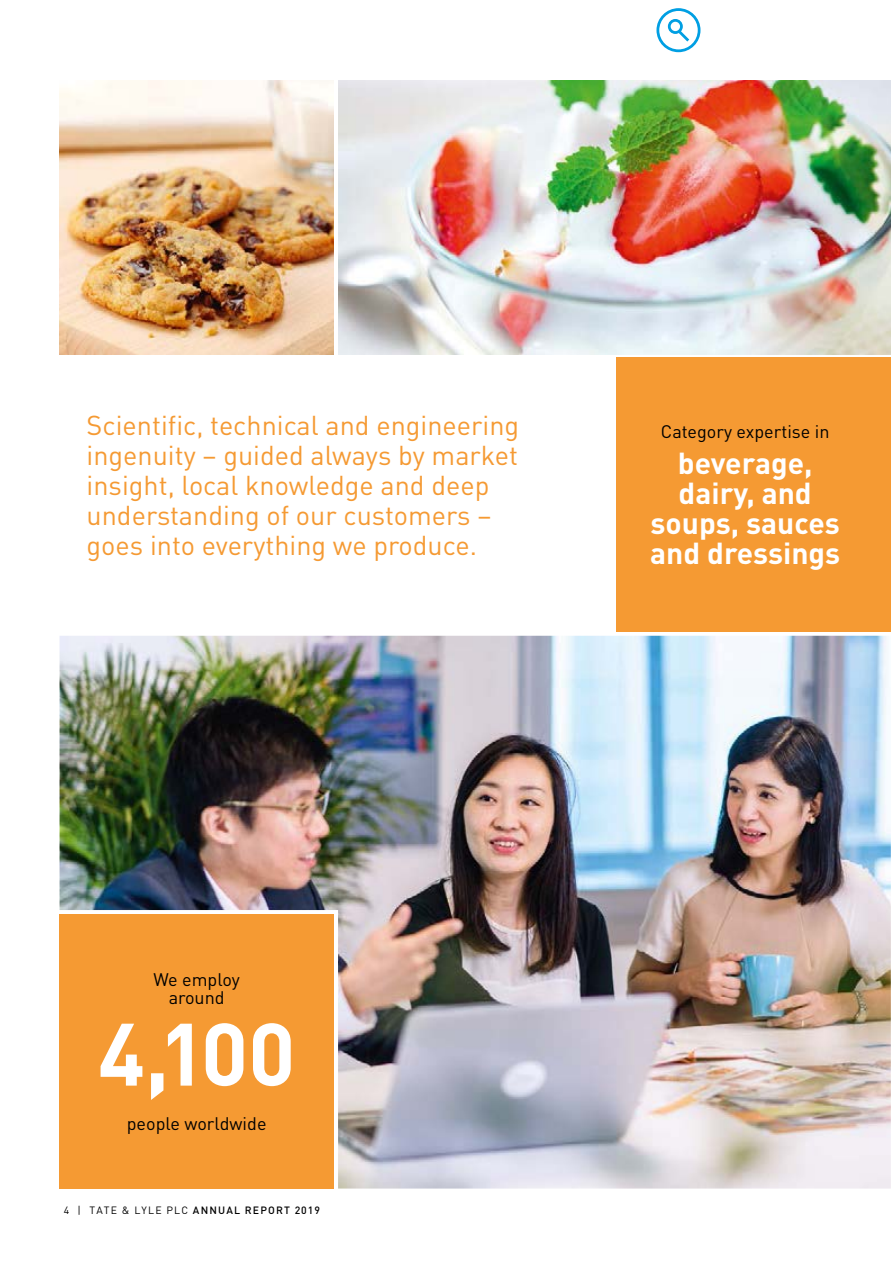
<style>
.page{position:relative;width:893px;height:1263px;background:#fff}
.page>*{position:absolute;margin:0;border:0;box-sizing:border-box;transform-origin:0 0}
.t1{font:700 87px "DINOT";color:#fff}
.t2{font:700 30px/30px "DINOT";color:#fff;text-align:center}
.t3{font:27px/30px "DINOT";color:#f59a33}
.t4{font:18px/18px "DINOT";color:#000;text-align:center}
.t5{font:500 10.5px "DINOT";letter-spacing:.11em;color:#000}
.s1{font-weight:400}
</style>
<div class="page">
<img style="left:60px;top:81px;width:274px;height:273px">
<img style="left:338px;top:81px;width:553px;height:273px">
<div style="left:617px;top:357px;width:274px;height:274px;background:#f59a33"></div>
<img style="left:60px;top:636px;width:831px;height:552px">
<div style="left:60px;top:914px;width:274px;height:274px;background:#f59a33"></div>
<svg style="left:656px;top:8px;width:45px;height:45px"></svg>
<p class="t3" style="left:87px;top:409px;width:434px">Scientific, technical and engineering ingenuity – guided always by market insight, local knowledge and deep understanding of our customers – goes into everything we produce.</p>
<p class="t4" style="left:661px;top:422px;width:170px">Category expertise in</p>
<p class="t2" style="left:650px;top:447px;width:191px">beverage, dairy, and soups, sauces and dressings</p>
<p class="t4" style="left:154px;top:970px;width:88px">We employ around</p>
<h1 class="t1" style="left:98px;top:995px;width:199px">4,100</h1>
<p class="t4" style="left:127px;top:1114px;width:141px">people worldwide</p>
<p class="t5" style="left:64px;top:1203px;width:258px"><span class="s1">4 | TATE &amp; LYLE PLC</span> ANNUAL REPORT 2019</p>
</div>
